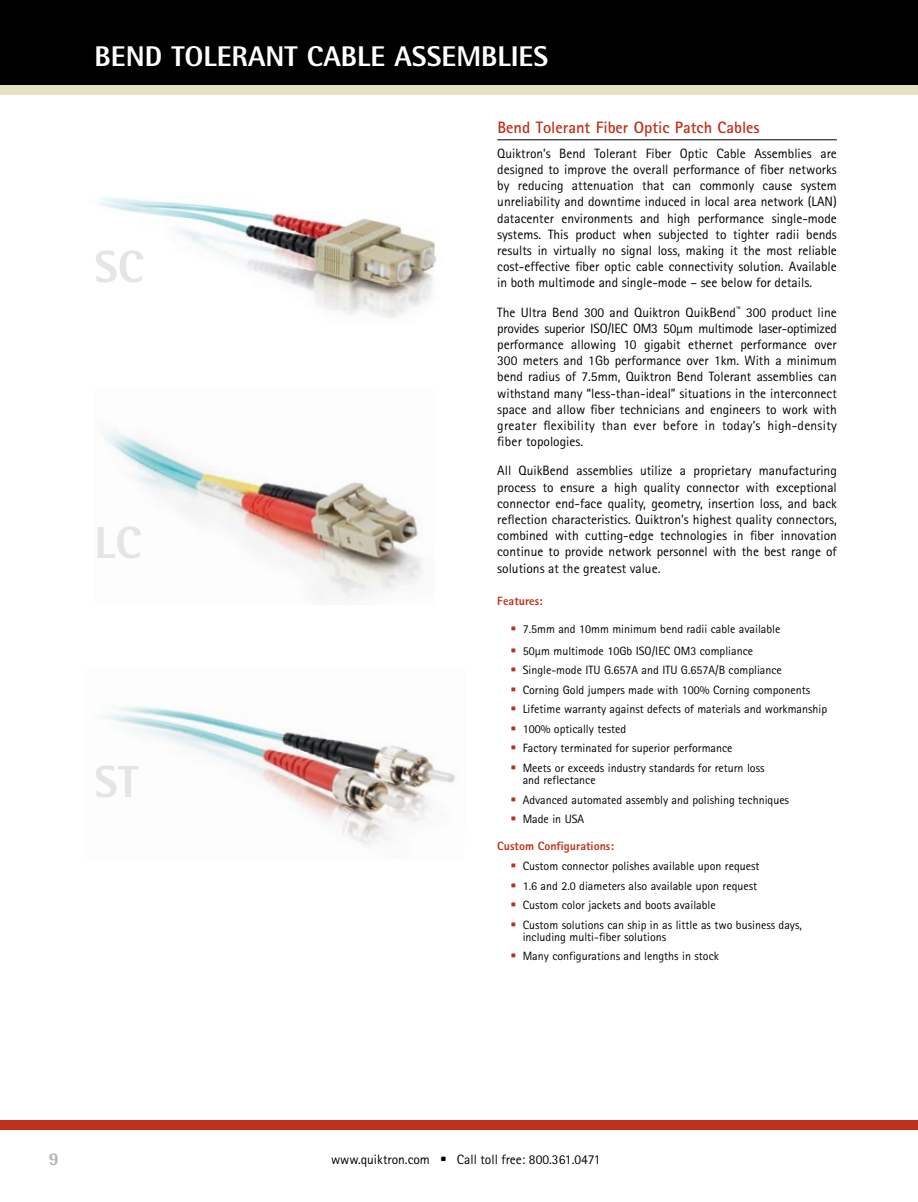
<style>
.page{position:relative;width:918px;height:1202px;background:#fff}
.page>*{position:absolute;margin:0;border:0;box-sizing:border-box;transform-origin:0 0}
.t1{font:800 45px "Rotis Semi Sans Std";color:#e4e5e6}
.t2{font:800 28.5px "Rotis Semi Sans Std";color:#fff}
.t3{font:800 18px "Rotis Semi Sans Std";color:#b2b4b6}
.t4{font:700 16.5px "Rotis Sans Serif Std";color:#bf311a}
.t5{font:13.5px/16.2px "Rotis Sans Serif Std";color:#000;text-align:justify}
.t6{font:12px/12px "Rotis Sans Serif Std";color:#000}
.t7{font:800 12px "Rotis Sans Serif Std";color:#bf311a}
.s1{font-family:"Bureau Agency";color:#bf311a}
.s2{font-family:"Bureau Agency"}
</style>
<div class="page">
<div style="left:0;top:1120px;width:918px;height:9px;background:#bf311a"></div>
<div style="left:0;top:0;width:918px;height:85px;background:#000"></div>
<div style="left:0;top:85px;width:918px;height:9px;background:#e4e1c5"></div>
<hr style="left:497px;top:139px;width:340px;height:1px;background:#000">
<img style="left:104px;top:429px;width:318px;height:168px">
<img style="left:100px;top:196px;width:336px;height:122px">
<img style="left:104px;top:706px;width:351px;height:140px">
<h2 class="t2" style="left:94px;top:38px;width:455px">BEND TOLERANT CABLE ASSEMBLIES</h2>
<h1 class="t1" style="left:94px;top:238px;width:51px">SC</h1>
<h1 class="t1" style="left:94px;top:514px;width:48px">LC</h1>
<h1 class="t1" style="left:94px;top:753px;width:46px">ST</h1>
<p class="t4" style="left:497px;top:117px;width:264px">Bend Tolerant Fiber Optic Patch Cables</p>
<p class="t5" style="left:497px;top:145px;width:341px">Quiktron’s Bend Tolerant Fiber Optic Cable Assemblies are designed to improve the overall performance of fiber networks by reducing attenuation that can commonly cause system unreliability and downtime induced in local area network (LAN) datacenter environments and high performance single-mode systems. This product when subjected to tighter radii bends results in virtually no signal loss, making it the most reliable cost-effective fiber optic cable connectivity solution. Available in both multimode and single-mode – see below for details.</p>
<p class="t5" style="left:497px;top:304px;width:341px">The Ultra Bend 300 and Quiktron QuikBend<sup>™</sup> 300 product line provides superior ISO/IEC OM3 50μm multimode laser-optimized performance allowing 10 gigabit ethernet performance over 300 meters and 1Gb performance over 1km. With a minimum bend radius of 7.5mm, Quiktron Bend Tolerant assemblies can withstand many “less-than-ideal” situations in the interconnect space and allow fiber technicians and engineers to work with greater flexibility than ever before in today’s high-density fiber topologies.</p>
<p class="t5" style="left:497px;top:462px;width:341px">All QuikBend assemblies utilize a proprietary manufacturing process to ensure a high quality connector with exceptional connector end-face quality, geometry, insertion loss, and back reflection characteristics. Quiktron’s highest quality connectors, combined with cutting-edge technologies in fiber innovation continue to provide network personnel with the best range of solutions at the greatest value.</p>
<p class="t7" style="left:497px;top:594px;width:47px">Features:</p>
<p class="t6" style="left:511px;top:622px;width:271px"><span class="s1">•</span> 7.5mm and 10mm minimum bend radii cable available</p>
<p class="t6" style="left:511px;top:644px;width:244px"><span class="s1">•</span> 50μm multimode 10Gb ISO/IEC OM3 compliance</p>
<p class="t6" style="left:511px;top:664px;width:273px"><span class="s1">•</span> Single-mode ITU G.657A and ITU G.657A/B compliance</p>
<p class="t6" style="left:511px;top:683px;width:301px"><span class="s1">•</span> Corning Gold jumpers made with 100% Corning components</p>
<p class="t6" style="left:511px;top:703px;width:318px"><span class="s1">•</span> Lifetime warranty against defects of materials and workmanship</p>
<p class="t6" style="left:511px;top:722px;width:117px"><span class="s1">•</span> 100% optically tested</p>
<p class="t6" style="left:511px;top:742px;width:223px"><span class="s1">•</span> Factory terminated for superior performance</p>
<p class="t6" style="left:523px;top:762px;width:243px;text-indent:-12px"><span class="s1">•</span> Meets or exceeds industry standards for return loss and reflectance</p>
<p class="t6" style="left:511px;top:793px;width:280px"><span class="s1">•</span> Advanced automated assembly and polishing techniques</p>
<p class="t6" style="left:511px;top:813px;width:75px"><span class="s1">•</span> Made in USA</p>
<p class="t7" style="left:497px;top:838px;width:118px">Custom Configurations:</p>
<p class="t6" style="left:511px;top:860px;width:250px"><span class="s1">•</span> Custom connector polishes available upon request</p>
<p class="t6" style="left:511px;top:879px;width:248px"><span class="s1">•</span> 1.6 and 2.0 diameters also available upon request</p>
<p class="t6" style="left:511px;top:899px;width:207px"><span class="s1">•</span> Custom color jackets and boots available</p>
<p class="t6" style="left:523px;top:918px;width:281px;text-indent:-12px"><span class="s1">•</span> Custom solutions can ship in as little as two business days, including multi-fiber solutions</p>
<p class="t6" style="left:511px;top:950px;width:210px"><span class="s1">•</span> Many configurations and lengths in stock</p>
<h3 class="t3" style="left:49px;top:1147px;width:12px">9</h3>
<p class="t5" style="left:331px;top:1151px;width:271px">www.quiktron.com <span class="s2">•</span> Call toll free: 800.361.0471</p>
</div>
